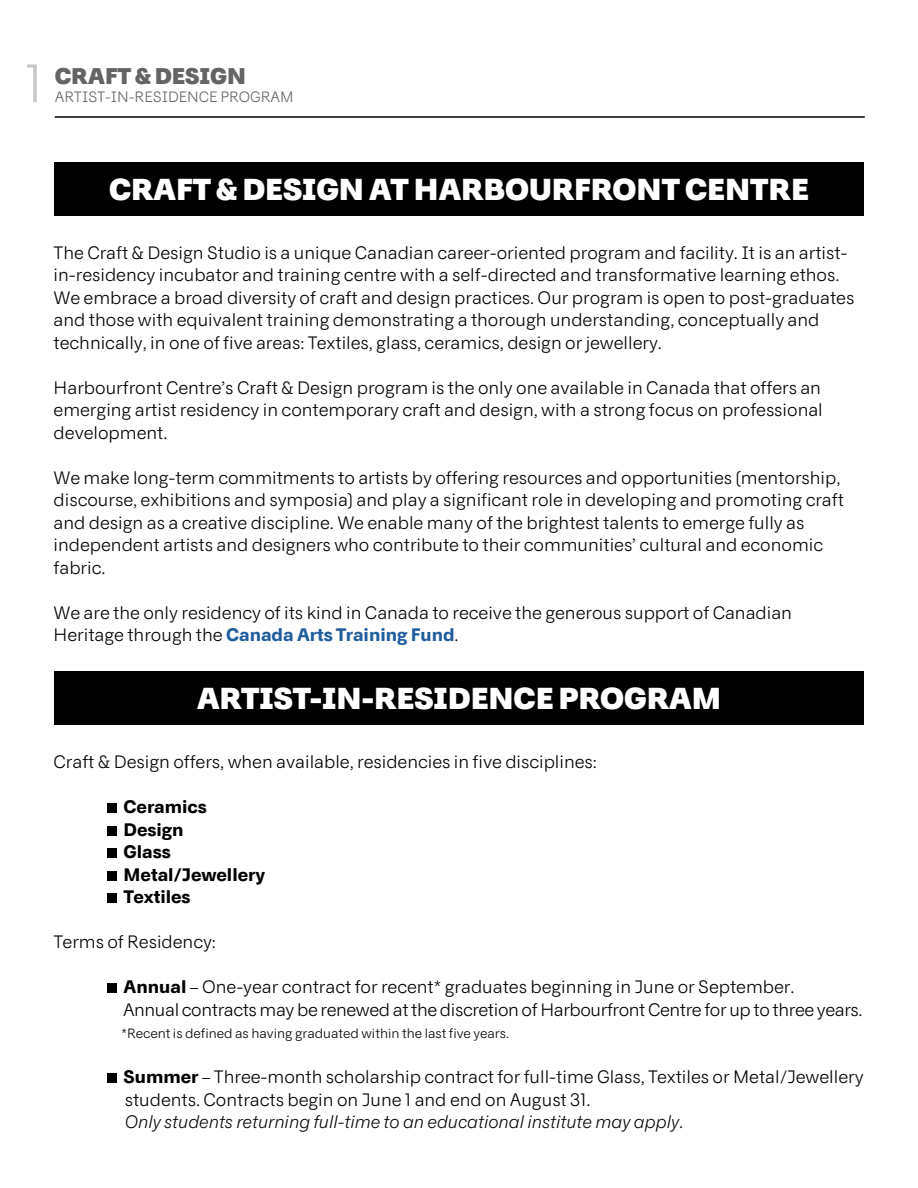
<style>
.page{position:relative;width:918px;height:1188px;background:#fff}
.page>*{position:absolute;margin:0;border:0;box-sizing:border-box;transform-origin:0 0}
.t1{font:300 54px "Harbourfront Text";color:#c7c8ca}
.t2{font:900 30px "Harbourfront Text";color:#fff}
.t3{font:900 22.5px "Harbourfront Text";color:#636466}
.t4{font:300 18px/22.5px "Harbourfront Text";color:#000}
.t5{font:300 18px/22.5px "Harbourfront Text";letter-spacing:-.02em;color:#000}
.t6{font:700 18px/22.5px "Harbourfront Text";color:#000}
.t7{font:300 15px "Harbourfront Text";color:#636466}
.t8{font:300 13.5px "Harbourfront Text";color:#000}
.s1{font-weight:700;color:#215e9e}
.s2{font-weight:700}
.s3{font-style:italic}
</style>
<div class="page">
<hr style="left:55px;top:116px;width:810px;height:2px;background:#000">
<div style="left:108px;top:803px;width:9px;height:10px;background:#000"></div>
<div style="left:108px;top:826px;width:9px;height:10px;background:#000"></div>
<div style="left:108px;top:848px;width:9px;height:10px;background:#000"></div>
<div style="left:108px;top:871px;width:9px;height:10px;background:#000"></div>
<div style="left:108px;top:893px;width:9px;height:10px;background:#000"></div>
<div style="left:108px;top:983px;width:9px;height:10px;background:#000"></div>
<div style="left:108px;top:1073px;width:9px;height:10px;background:#000"></div>
<div style="left:54px;top:162px;width:810px;height:54px;background:#000"></div>
<div style="left:54px;top:671px;width:810px;height:54px;background:#000"></div>
<h1 class="t1" style="left:24px;top:53px;width:20px">1</h1>
<p class="t3" style="left:55px;top:63px;width:193px">CRAFT &amp; DESIGN</p>
<p class="t7" style="left:55px;top:88px;width:240px">ARTIST-IN-RESIDENCE PROGRAM</p>
<h2 class="t2" style="left:109px;top:172px;width:701px">CRAFT &amp; DESIGN AT HARBOURFRONT CENTRE</h2>
<p class="t4" style="left:54px;top:242px;width:802px">The Craft &amp; Design Studio is a unique Canadian career-oriented program and facility. It is an artist&shy;in-residency incubator and training centre with a self-directed and transformative learning ethos.<br>We embrace a broad diversity of craft and design practices. Our program is open to post-graduates and those with equivalent training demonstrating a thorough understanding, conceptually and technically, in one of five areas: Textiles, glass, ceramics, design or jewellery.</p>
<p class="t4" style="left:54px;top:377px;width:771px;text-align:justify">Harbourfront Centre’s Craft &amp; Design program is the only one available in Canada that offers an emerging artist residency in contemporary craft and design, with a strong focus on professional development.</p>
<p class="t4" style="left:54px;top:467px;width:792px">We make long-term commitments to artists by offering resources and opportunities (mentorship, discourse, exhibitions and symposia) and play a significant role in developing and promoting craft and design as a creative discipline. We enable many of the brightest talents to emerge fully as independent artists and designers who contribute to their communities’ cultural and economic fabric.</p>
<p class="t4" style="left:54px;top:602px;width:740px">We are the only residency of its kind in Canada to receive the generous support of Canadian<br>Heritage through the <span class="s1">Canada Arts Training Fund</span>.</p>
<h2 class="t2" style="left:197px;top:681px;width:525px">ARTIST-IN-RESIDENCE PROGRAM</h2>
<p class="t4" style="left:54px;top:751px;width:545px">Craft &amp; Design offers, when available, residencies in five disciplines:</p>
<p class="t6" style="left:124px;top:796px;width:143px">Ceramics<br>Design<br>Glass<br>Metal/Jewellery<br>Textiles</p>
<p class="t4" style="left:54px;top:931px;width:164px">Terms of Residency:</p>
<p class="t5" style="left:123px;top:976px;width:741px"><span class="s2">Annual</span> – One-year contract for recent* graduates beginning in June or September.<br>Annual contracts may be renewed at the discretion of Harbourfront Centre for up to three years.</p>
<p class="t8" style="left:121px;top:1026px;width:389px">*Recent is defined as having graduated within the last five years.</p>
<p class="t4" style="left:124px;top:1066px;width:741px"><span class="s2">Summer</span> – Three-month scholarship contract for full-time Glass, Textiles or Metal/Jewellery students. Contracts begin on June 1 and end on August 31.<br><span class="s3">Only students returning full-time to an educational institute may apply</span>.</p>
</div>
